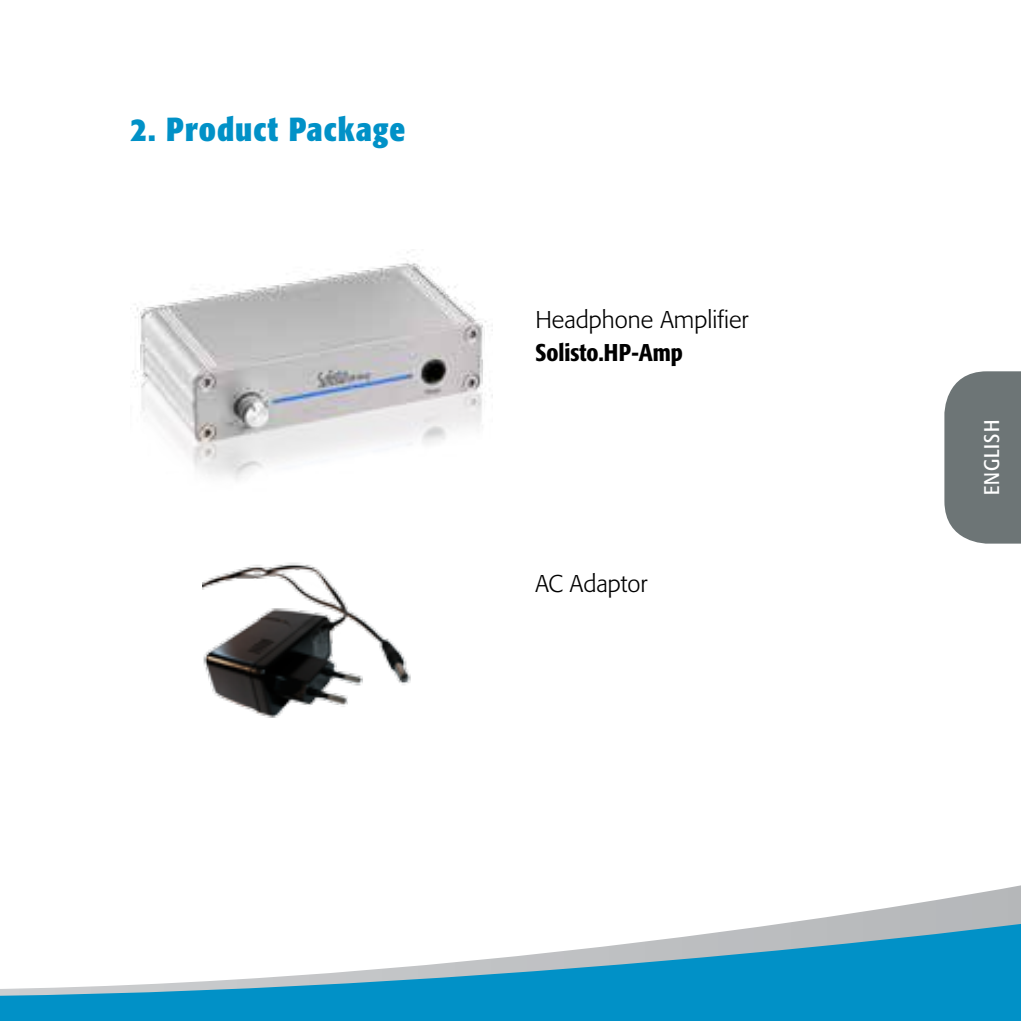
<style>
.page{position:relative;width:1021px;height:1021px;background:#fff}
.page>*{position:absolute;margin:0;border:0;box-sizing:border-box;transform-origin:0 0}
.t1{font:700 condensed 33px "Formata";letter-spacing:.03em;color:#0191c7}
.t2{font:300 24px "Formata";color:#000}
.t3{font:500 condensed 24px "Formata";color:#000}
.t4{font:21px "Formata Condensed SC";letter-spacing:.05em;color:#fff}
</style>
<div class="page">
<svg style="left:828px;top:885px;width:192px;height:32px"></svg>
<svg style="left:0;top:917px;width:1020px;height:103px"></svg>
<img style="left:132px;top:252px;width:360px;height:228px">
<img style="left:202px;top:562px;width:209px;height:156px">
<svg style="left:944px;top:371px;width:76px;height:172px;background:#757d7e"></svg>
<h1 class="t1" style="left:130px;top:108px;width:277px">2. Product Package</h1>
<p class="t2" style="left:535px;top:305px;width:215px">Headphone Amplifier</p>
<p class="t3" style="left:535px;top:337px;width:149px">Solisto.HP-Amp</p>
<p class="t2" style="left:535px;top:569px;width:114px">AC Adaptor</p>
<p class="t4" style="left:979px;top:495px;width:76px;rotate:-90deg">ENGLISH</p>
</div>
